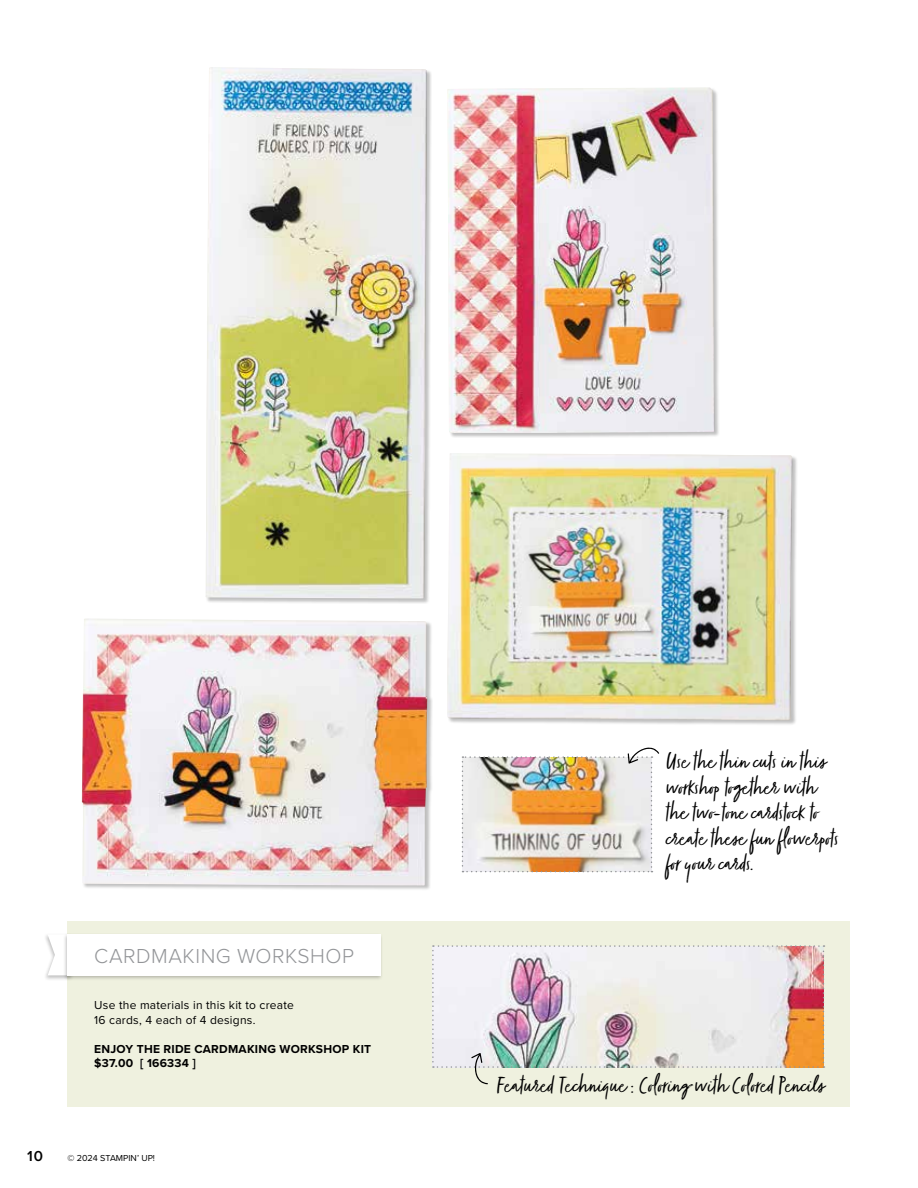
<style>
.page{position:relative;width:918px;height:1188px;background:#fff}
.page>*{position:absolute;margin:0;border:0;box-sizing:border-box;transform-origin:0 0}
.t1{font:25.5px/25.5px "Zooja Light Pro";color:#000}
.t2{font:300 21px "Proxima Nova";letter-spacing:.025em;color:#939598}
.t3{font:600 15px "Proxima Nova";color:#000}
.t4{font:12px/14.4px "Proxima Nova";letter-spacing:.02em;color:#000}
.t5{font:700 12px/14.4px "Proxima Nova";letter-spacing:.02em;color:#000}
.t6{font:9px "Proxima Nova";color:#000}
</style>
<div class="page">
<div style="left:68px;top:921px;width:782px;height:186px;background:#eff1df"></div>
<div style="left:44px;top:933px;width:30px;height:48px;background:#000;opacity:.25"></div>
<svg style="left:48px;top:934px;width:15px;height:41px"></svg>
<div style="left:63px;top:933px;width:320px;height:48px;background:#000;opacity:.25"></div>
<div style="left:67px;top:934px;width:314px;height:41px;background:#fff"></div>
<img style="left:432px;top:945px;width:393px;height:139px">
<div style="left:206px;top:67px;width:226px;height:537px;background:#000;opacity:.25"></div>
<img style="left:206px;top:67px;width:221px;height:532px">
<div style="left:447px;top:453px;width:351px;height:273px;background:#000;opacity:.25"></div>
<img style="left:447px;top:453px;width:345px;height:267px">
<div style="left:447px;top:87px;width:273px;height:351px;background:#000;opacity:.25"></div>
<img style="left:447px;top:87px;width:267px;height:346px">
<div style="left:82px;top:619px;width:351px;height:272px;background:#000;opacity:.25"></div>
<img style="left:82px;top:619px;width:345px;height:267px">
<img style="left:462px;top:747px;width:198px;height:125px">
<p class="t2" style="left:94px;top:941px;width:261px">CARDMAKING WORKSHOP</p>
<p class="t4" style="left:94px;top:998px;width:201px">Use the materials in this kit to create<br>16 cards, 4 each of 4 designs.</p>
<p class="t5" style="left:94px;top:1041px;width:278px">ENJOY THE RIDE CARDMAKING WORKSHOP KIT $37.00 [ 166334 ]</p>
<p class="t3" style="left:27px;top:1145px;width:17px">10</p>
<p class="t6" style="left:68px;top:1151px;width:89px">© 2024 STAMPIN’ UP!</p>
<p class="t1" style="left:665px;top:751px;width:175px">Use the thin cuts in this workshop together with the two-tone cardstock to create these fun flowerpots for your cards.</p>
<p class="t1" style="left:496px;top:1075px;width:328px">Featured Technique : Coloring with Colored Pencils</p>
</div>
